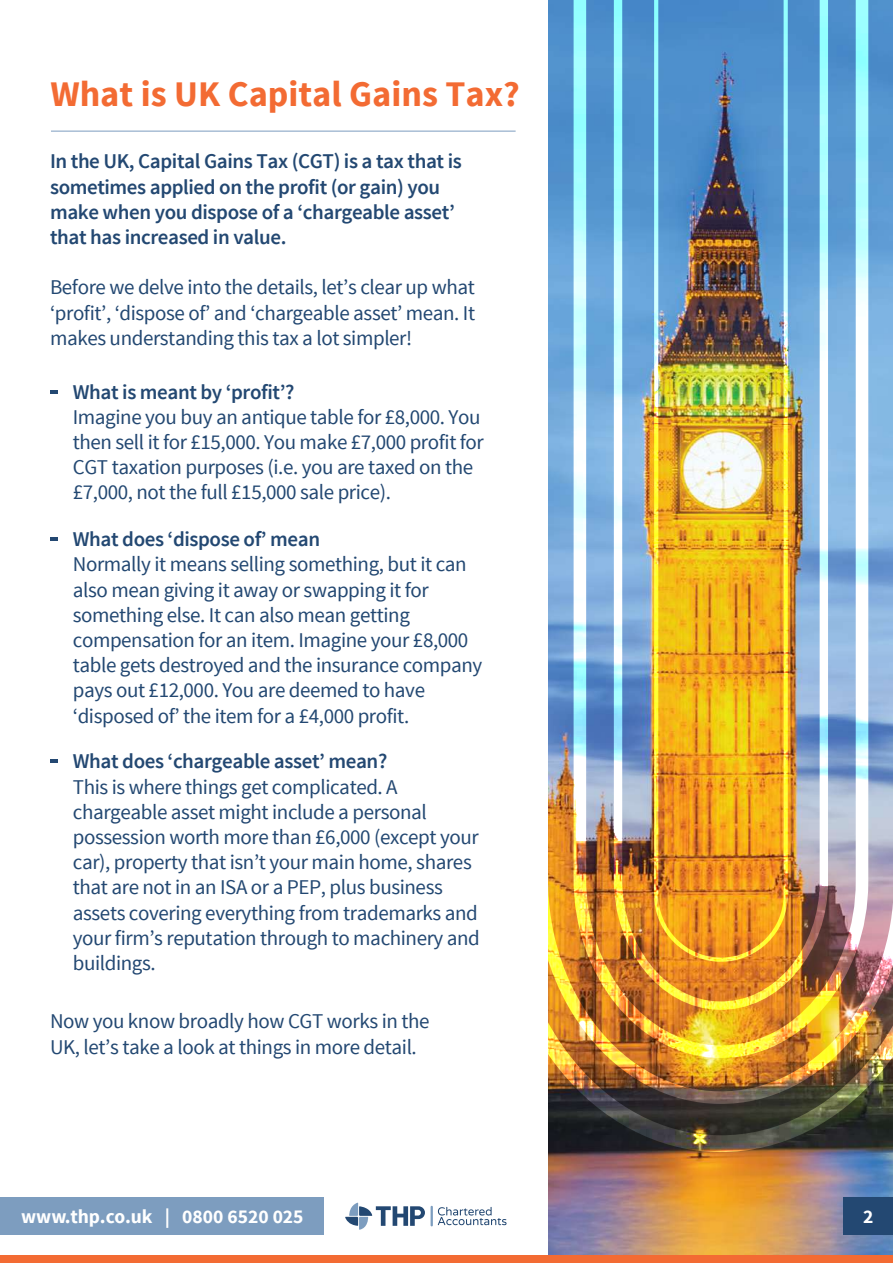
<style>
.page{position:relative;width:893px;height:1263px;background:#fff}
.page>*{position:absolute;margin:0;border:0;box-sizing:border-box;transform-origin:0 0}
.t1{font:700 36px "Source Sans Pro";color:#f36b33}
.t2{font:21px/25.2px "Source Sans Pro";letter-spacing:-.02em;color:#234872}
.t3{font:600 21px/25.2px "Source Sans Pro";letter-spacing:-.02em;color:#234872}
.t4{font:700 19.5px "Source Sans Pro";color:#fff}
</style>
<div class="page">
<hr style="left:51px;top:131px;width:465px;height:1px;background:#7d9dbf">
<svg style="left:50px;top:390px;width:7px;height:3px"></svg>
<svg style="left:50px;top:537px;width:7px;height:4px"></svg>
<svg style="left:50px;top:760px;width:7px;height:3px"></svg>
<img style="left:549px;top:1152px;width:344px;height:104px">
<svg style="left:549px;top:1110px;width:344px;height:42px"></svg>
<img style="left:549px;top:0;width:344px;height:1110px">
<img style="left:567px;top:0;width:308px;height:1064px">
<img style="left:610px;top:0;width:222px;height:1014px">
<img style="left:654px;top:0;width:134px;height:962px">
<div style="left:0;top:1197px;width:324px;height:38px;background:#7d9dbf"></div>
<svg style="left:438px;top:1207px;width:69px;height:18px"></svg>
<hr style="left:431px;top:1206px;width:2px;height:20px;background:#7d9dbf">
<svg style="left:376px;top:1206px;width:49px;height:20px"></svg>
<svg style="left:359px;top:1206px;width:13px;height:10px"></svg>
<svg style="left:345px;top:1202px;width:23px;height:28px"></svg>
<div style="left:0;top:1256px;width:893px;height:7px;background:#f36b33"></div>
<div style="left:843px;top:1197px;width:50px;height:38px;background:#234872"></div>
<h1 class="t1" style="left:50px;top:71px;width:471px">What is UK Capital Gains Tax?</h1>
<p class="t3" style="left:50px;top:149px;width:413px">In the UK, Capital Gains Tax (CGT) is a tax that is sometimes applied on the profit (or gain) you make when you dispose of a ‘chargeable asset’ that has increased in value.</p>
<p class="t2" style="left:50px;top:275px;width:427px;text-align:justify">Before we delve into the details, let’s clear up what ‘profit’, ‘dispose of’ and ‘chargeable asset’ mean. It makes understanding this tax a lot simpler!</p>
<p class="t3" style="left:73px;top:380px;width:223px">What is meant by ‘profit’?</p>
<p class="t2" style="left:73px;top:405px;width:413px">Imagine you buy an antique table for £8,000. You then sell it for £15,000. You make £7,000 profit for CGT taxation purposes (i.e. you are taxed on the £7,000, not the full £15,000 sale price).</p>
<p class="t3" style="left:73px;top:527px;width:249px">What does ‘dispose of’ mean</p>
<p class="t2" style="left:73px;top:552px;width:411px">Normally it means selling something, but it can also mean giving it away or swapping it for something else. It can also mean getting compensation for an item. Imagine your £8,000 table gets destroyed and the insurance company pays out £12,000. You are deemed to have ‘disposed of’ the item for a £4,000 profit.</p>
<p class="t3" style="left:73px;top:749px;width:316px">What does ‘chargeable asset’ mean?</p>
<p class="t2" style="left:73px;top:774px;width:409px">This is where things get complicated. A chargeable asset might include a personal possession worth more than £6,000 (except your car), property that isn’t your main home, shares that are not in an ISA or a PEP, plus business assets covering everything from trademarks and your firm’s reputation through to machinery and buildings.</p>
<p class="t2" style="left:50px;top:1009px;width:381px">Now you know broadly how CGT works in the<br>UK, let’s take a look at things in more detail.</p>
<p class="t4" style="left:21px;top:1204px;width:284px">www.thp.co.uk | 0800 6520 025</p>
<p class="t4" style="left:863px;top:1203px;width:12px">2</p>
</div>
